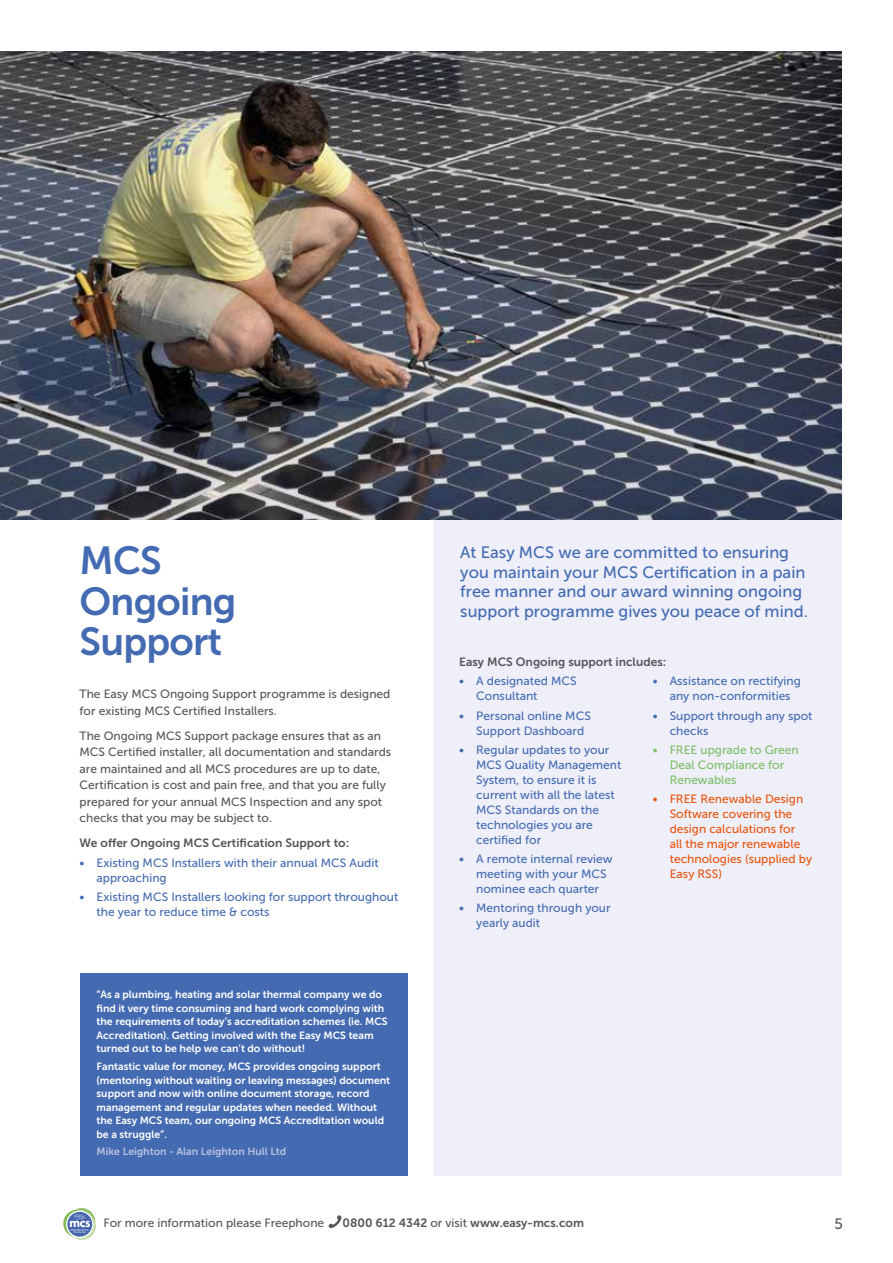
<style>
.page{position:relative;width:893px;height:1263px;background:#fff}
.page>*{position:absolute;margin:0;border:0;box-sizing:border-box;transform-origin:0 0}
.t1{font:39px/40.5px "Museo Sans 700";letter-spacing:-.02em;color:#446bb2}
.t2{font:16.5px/19.8px "Museo Sans 500";color:#446bb2}
.t3{font:15px "Museo Sans 500";color:#56565a}
.t4{font:12px/15px "Museo Sans 500";color:#446bb2}
.t5{font:12px/16.5px "Museo Sans 500";color:#56565a}
.t6{font:12px/15px "Museo Sans 500";color:#e9540d}
.t7{font:12px "Museo Sans 700";color:#56565a}
.t8{font:12px/15px "Museo Sans 500";color:#7dbd66}
.t9{font:10.5px/13.5px "Museo Sans 700";color:#fff}
.t10{font:10.5px "Museo Sans 700";color:#b9c0e3}
.s1{font-family:"Museo Sans 500"}
</style>
<div class="page">
<svg style="left:328px;top:1215px;width:13px;height:13px"></svg>
<svg style="left:63px;top:1208px;width:33px;height:32px"></svg>
<div style="left:434px;top:520px;width:408px;height:656px;background:#eeeff9"></div>
<img style="left:0;top:51px;width:842px;height:469px">
<div style="left:80px;top:973px;width:327px;height:203px;background:#446bb2"></div>
<h1 class="t1" style="left:80px;top:541px;width:158px">MCS<br>Ongoing<br>Support</h1>
<p class="t5" style="left:80px;top:686px;width:312px">The Easy MCS Ongoing Support programme is designed for existing MCS Certified Installers.</p>
<p class="t5" style="left:80px;top:727px;width:313px">The Ongoing MCS Support package ensures that as an MCS Certified installer, all documentation and standards are maintained and all MCS procedures are up to date, Certification is cost and pain free, and that you are fully prepared for your annual MCS Inspection and any spot checks that you may be subject to.</p>
<p class="t7" style="left:80px;top:836px;width:271px">We offer Ongoing MCS Certification Support to:</p>
<p class="t4" style="left:97px;top:855px;width:284px;text-indent:-17px">• Existing MCS Installers with their annual MCS Audit approaching</p>
<p class="t4" style="left:97px;top:889px;width:303px;text-indent:-17px">• Existing MCS Installers looking for support throughout the year to reduce time &amp; costs</p>
<p class="t9" style="left:97px;top:988px;width:293px">“As a plumbing, heating and solar thermal company we do find it very time consuming and hard work complying with the requirements of today’s accreditation schemes (ie. MCS Accreditation). Getting involved with the Easy MCS team turned out to be help we can’t do without!</p>
<p class="t9" style="left:97px;top:1060px;width:295px">Fantastic value for money, MCS provides ongoing support (mentoring without waiting or leaving messages) document support and now with online document storage, record management and regular updates when needed. Without the Easy MCS team, our ongoing MCS Accreditation would be a struggle”.</p>
<p class="t10" style="left:97px;top:1146px;width:191px">Mike Leighton - Alan Leighton Hull Ltd</p>
<h2 class="t2" style="left:460px;top:542px;width:349px">At Easy MCS we are committed to ensuring you maintain your MCS Certification in a pain free manner and our award winning ongoing support programme gives you peace of mind.</h2>
<p class="t7" style="left:459px;top:655px;width:208px">Easy MCS Ongoing support includes:</p>
<p class="t4" style="left:476px;top:674px;width:102px;text-indent:-17px">• A designated MCS<br>Consultant</p>
<p class="t4" style="left:476px;top:708px;width:116px;text-indent:-17px">• Personal online MCS<br>Support Dashboard</p>
<p class="t4" style="left:476px;top:742px;width:147px;text-indent:-17px">• Regular updates to your<br>MCS Quality Management<br>System, to ensure it is current with all the latest<br>MCS Standards on the technologies you are certified for</p>
<p class="t4" style="left:476px;top:851px;width:138px;text-indent:-17px">• A remote internal review meeting with your MCS nominee each quarter</p>
<p class="t4" style="left:476px;top:901px;width:136px;text-indent:-17px">• Mentoring through your yearly audit</p>
<p class="t4" style="left:653px;top:674px;width:150px;text-align:center">• Assistance on rectifying any non-conformities</p>
<p class="t4" style="left:670px;top:708px;width:144px;text-indent:-17px">• Support through any spot checks</p>
<p class="t8" style="left:670px;top:742px;width:131px;text-indent:-17px">• FREE upgrade to Green<br>Deal Compliance for<br>Renewables</p>
<p class="t6" style="left:670px;top:791px;width:144px;text-indent:-17px">• FREE Renewable Design<br>Software covering the design calculations for<br>all the major renewable technologies (supplied by<br>Easy RSS)</p>
<p class="t5" style="left:103px;top:1214px;width:222px">For more information please Freephone</p>
<p class="t7" style="left:343px;top:1216px;width:243px">0800 612 4342 <span class="s1">or visit</span> www.easy-mcs.com</p>
<p class="t3" style="left:835px;top:1216px;width:10px">5</p>
</div>
